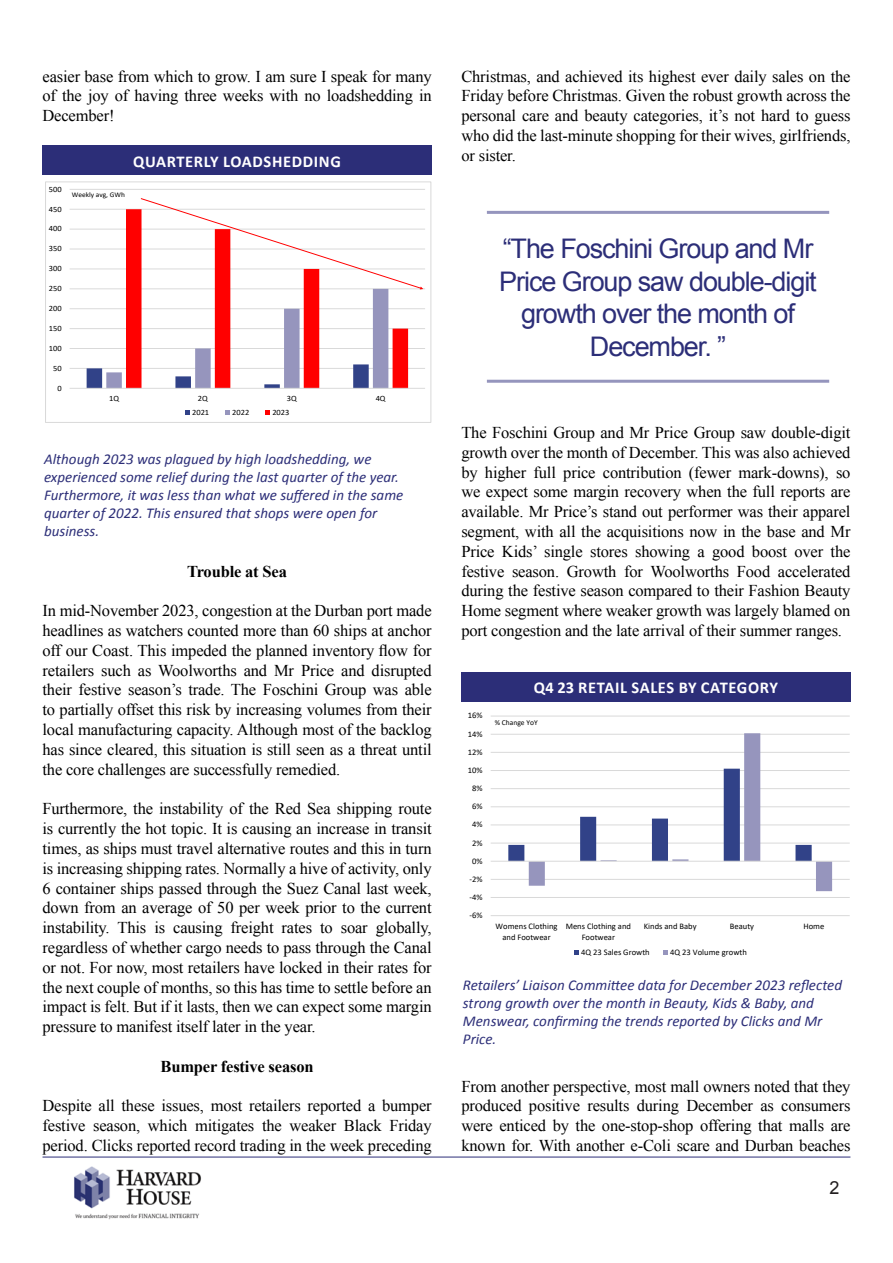
<style>
.page{position:relative;width:893px;height:1263px;background:#fff}
.page>*{position:absolute;margin:0;border:0;box-sizing:border-box;transform-origin:0 0}
.t1{font:27px/32.4px "Arial";letter-spacing:-.04em;color:#2c2e78;text-align:center}
.t2{font:18px "Arial";color:#231f20}
.t3{font:16.5px/19.8px "Times New Roman";letter-spacing:-.01em;color:#000;text-align:justify}
.t4{font:700 16.5px "Calibri";letter-spacing:.04em;color:#fff}
.t5{font:700 16.5px "Times New Roman";letter-spacing:-.01em;color:#000}
.t6{font:italic 15px/18px "Calibri";color:#2c2e78}
.t7{font:8.55px/10.4px "Calibri";color:#000;text-align:center}
.t8{font:8.1px "Calibri";letter-spacing:.005em;color:#000;scale:1.04 1}
.t9{font:7.5px "Calibri";color:#000}
.t10{font:7.05px "Calibri";color:#000;scale:1.04 1}
</style>
<div class="page">
<img style="left:74px;top:1166px;width:127px;height:54px">
<hr style="left:43px;top:1157px;width:807px;height:1px;background:#2c2e78">
<div style="left:43px;top:146px;width:389px;height:29px;background:#2c2e78"></div>
<hr style="left:70px;top:368px;width:355px;height:1px;background:#d9d9d9">
<hr style="left:70px;top:348px;width:355px;height:1px;background:#d9d9d9">
<hr style="left:70px;top:328px;width:355px;height:1px;background:#d9d9d9">
<hr style="left:70px;top:308px;width:355px;height:1px;background:#d9d9d9">
<hr style="left:70px;top:289px;width:355px;height:1px;background:#d9d9d9">
<hr style="left:70px;top:269px;width:355px;height:1px;background:#d9d9d9">
<hr style="left:70px;top:249px;width:355px;height:1px;background:#d9d9d9">
<hr style="left:70px;top:229px;width:355px;height:1px;background:#d9d9d9">
<hr style="left:70px;top:209px;width:355px;height:1px;background:#d9d9d9">
<hr style="left:70px;top:189px;width:355px;height:1px;background:#d9d9d9">
<hr style="left:70px;top:388px;width:355px;height:1px;background:#d9d9d9">
<svg style="left:185px;top:411px;width:5px;height:4px"></svg>
<svg style="left:225px;top:411px;width:5px;height:4px"></svg>
<svg style="left:266px;top:411px;width:4px;height:4px"></svg>
<div style="left:46px;top:182px;width:385px;height:241px;border:1px solid #d9d9d9"></div>
<svg style="left:87px;top:198px;width:336px;height:190px"></svg>
<hr style="left:487px;top:211px;width:342px;height:3px;background:#9595bd">
<hr style="left:487px;top:380px;width:342px;height:3px;background:#9595bd">
<div style="left:461px;top:672px;width:389px;height:29px;background:#2c2e78"></div>
<hr style="left:491px;top:915px;width:359px;height:1px;background:#d9d9d9">
<hr style="left:491px;top:897px;width:359px;height:1px;background:#d9d9d9">
<hr style="left:491px;top:879px;width:359px;height:1px;background:#d9d9d9">
<hr style="left:491px;top:843px;width:359px;height:1px;background:#d9d9d9">
<hr style="left:491px;top:825px;width:359px;height:1px;background:#d9d9d9">
<hr style="left:491px;top:806px;width:359px;height:1px;background:#d9d9d9">
<hr style="left:491px;top:788px;width:359px;height:1px;background:#d9d9d9">
<hr style="left:491px;top:770px;width:359px;height:1px;background:#d9d9d9">
<hr style="left:491px;top:752px;width:359px;height:1px;background:#d9d9d9">
<hr style="left:491px;top:734px;width:359px;height:1px;background:#d9d9d9">
<hr style="left:491px;top:716px;width:359px;height:1px;background:#d9d9d9">
<svg style="left:508px;top:806px;width:21px;height:55px"></svg>
<svg style="left:529px;top:733px;width:303px;height:158px"></svg>
<hr style="left:491px;top:861px;width:359px;height:1px;background:#d9d9d9">
<svg style="left:574px;top:950px;width:5px;height:4px"></svg>
<svg style="left:663px;top:950px;width:5px;height:4px"></svg>
<p class="t3" style="left:43px;top:66px;width:391px">easier base from which to grow. I am sure I speak for many of the joy of having three weeks with no loadshedding in December!</p>
<p class="t8" style="left:49px;top:183px;width:14px">500</p>
<p class="t8" style="left:49px;top:203px;width:14px">450</p>
<p class="t8" style="left:49px;top:223px;width:14px">400</p>
<p class="t8" style="left:49px;top:243px;width:14px">350</p>
<p class="t8" style="left:49px;top:263px;width:14px">300</p>
<p class="t8" style="left:49px;top:283px;width:14px">250</p>
<p class="t8" style="left:49px;top:303px;width:14px">200</p>
<p class="t8" style="left:49px;top:323px;width:14px">150</p>
<p class="t8" style="left:49px;top:342px;width:14px">100</p>
<p class="t8" style="left:53px;top:362px;width:10px">50</p>
<p class="t8" style="left:58px;top:382px;width:6px">0</p>
<p class="t4" style="left:133px;top:149px;width:209px">QUARTERLY LOADSHEDDING</p>
<p class="t10" style="left:72px;top:190px;width:52px">Weekly avg, GWh</p>
<p class="t8" style="left:109px;top:393px;width:11px">1Q</p>
<p class="t8" style="left:198px;top:393px;width:11px">2Q</p>
<p class="t8" style="left:287px;top:393px;width:11px">3Q</p>
<p class="t8" style="left:376px;top:393px;width:11px">4Q</p>
<p class="t8" style="left:192px;top:407px;width:18px">2021</p>
<p class="t8" style="left:232px;top:407px;width:18px">2022</p>
<p class="t8" style="left:272px;top:407px;width:18px">2023</p>
<p class="t6" style="left:44px;top:449px;width:361px">Although 2023 was plagued by high loadshedding, we experienced some relief during the last quarter of the year.<br>Furthermore, it was less than what we suffered in the same quarter of 2022. This ensured that shops were open for business.</p>
<p class="t5" style="left:187px;top:560px;width:101px">Trouble at Sea</p>
<p class="t3" style="left:43px;top:601px;width:391px">In mid-November 2023, congestion at the Durban port made headlines as watchers counted more than 60 ships at anchor off our Coast. This impeded the planned inventory flow for retailers such as Woolworths and Mr Price and disrupted their festive season’s trade. The Foschini Group was able to partially offset this risk by increasing volumes from their local manufacturing capacity. Although most of the backlog has since cleared, this situation is still seen as a threat until the core challenges are successfully remedied.</p>
<p class="t3" style="left:43px;top:799px;width:391px">Furthermore, the instability of the Red Sea shipping route is currently the hot topic. It is causing an increase in transit times, as ships must travel alternative routes and this in turn is increasing shipping rates. Normally a hive of activity, only 6 container ships passed through the Suez Canal last week, down from an average of 50 per week prior to the current instability. This is causing freight rates to soar globally, regardless of whether cargo needs to pass through the Canal or not. For now, most retailers have locked in their rates for the next couple of months, so this has time to settle before an impact is felt. But if it lasts, then we can expect some margin pressure to manifest itself later in the year.</p>
<p class="t5" style="left:160px;top:1055px;width:155px">Bumper festive season</p>
<p class="t3" style="left:43px;top:1096px;width:391px">Despite all these issues, most retailers reported a bumper festive season, which mitigates the weaker Black Friday period. Clicks reported record trading in the week preceding</p>
<p class="t3" style="left:461px;top:66px;width:391px">Christmas, and achieved its highest ever daily sales on the Friday before Christmas. Given the robust growth across the personal care and beauty categories, it’s not hard to guess who did the last-minute shopping for their wives, girlfriends, or sister.</p>
<h1 class="t1" style="left:499px;top:233px;width:319px">“The Foschini Group and Mr<br>Price Group saw double-digit growth over the month of<br>December. ”</h1>
<p class="t3" style="left:461px;top:422px;width:391px">The Foschini Group and Mr Price Group saw double-digit growth over the month of December. This was also achieved by higher full price contribution (fewer mark-downs), so we expect some margin recovery when the full reports are available. Mr Price’s stand out performer was their apparel segment, with all the acquisitions now in the base and Mr Price Kids’ single stores showing a good boost over the festive season. Growth for Woolworths Food accelerated during the festive season compared to their Fashion Beauty Home segment where weaker growth was largely blamed on port congestion and the late arrival of their summer ranges.</p>
<p class="t7" style="left:468px;top:710px;width:16px">16%</p>
<p class="t7" style="left:468px;top:728px;width:16px">14%</p>
<p class="t7" style="left:468px;top:746px;width:16px">12%</p>
<p class="t7" style="left:468px;top:765px;width:16px">10%</p>
<p class="t7" style="left:472px;top:783px;width:12px">8%</p>
<p class="t7" style="left:472px;top:801px;width:12px">6%</p>
<p class="t7" style="left:472px;top:819px;width:12px">4%</p>
<p class="t7" style="left:472px;top:837px;width:12px">2%</p>
<p class="t7" style="left:472px;top:855px;width:12px">0%</p>
<p class="t7" style="left:470px;top:873px;width:15px">-2%</p>
<p class="t7" style="left:470px;top:892px;width:15px">-4%</p>
<p class="t7" style="left:470px;top:910px;width:15px">-6%</p>
<p class="t4" style="left:534px;top:676px;width:246px">Q4 23 RETAIL SALES BY CATEGORY</p>
<p class="t9" style="left:495px;top:718px;width:44px">% Change YoY</p>
<p class="t7" style="left:496px;top:921px;width:63px">Womens Clothing and Footwear</p>
<p class="t7" style="left:566px;top:921px;width:67px">Mens Clothing and<br>Footwear</p>
<p class="t7" style="left:644px;top:921px;width:54px">Kinds and Baby</p>
<p class="t7" style="left:730px;top:921px;width:26px">Beauty</p>
<p class="t7" style="left:803px;top:921px;width:22px">Home</p>
<p class="t7" style="left:581px;top:946px;width:70px">4Q 23 Sales Growth</p>
<p class="t7" style="left:670px;top:946px;width:78px">4Q 23 Volume growth</p>
<p class="t6" style="left:463px;top:975px;width:381px">Retailers’ Liaison Committee data for December 2023 reflected strong growth over the month in Beauty, Kids &amp; Baby, and Menswear, confirming the trends reported by Clicks and Mr Price.</p>
<p class="t3" style="left:461px;top:1076px;width:391px">From another perspective, most mall owners noted that they produced positive results during December as consumers were enticed by the one-stop-shop offering that malls are known for. With another e-Coli scare and Durban beaches</p>
<p class="t2" style="left:829px;top:1175px;width:12px">2</p>
</div>
